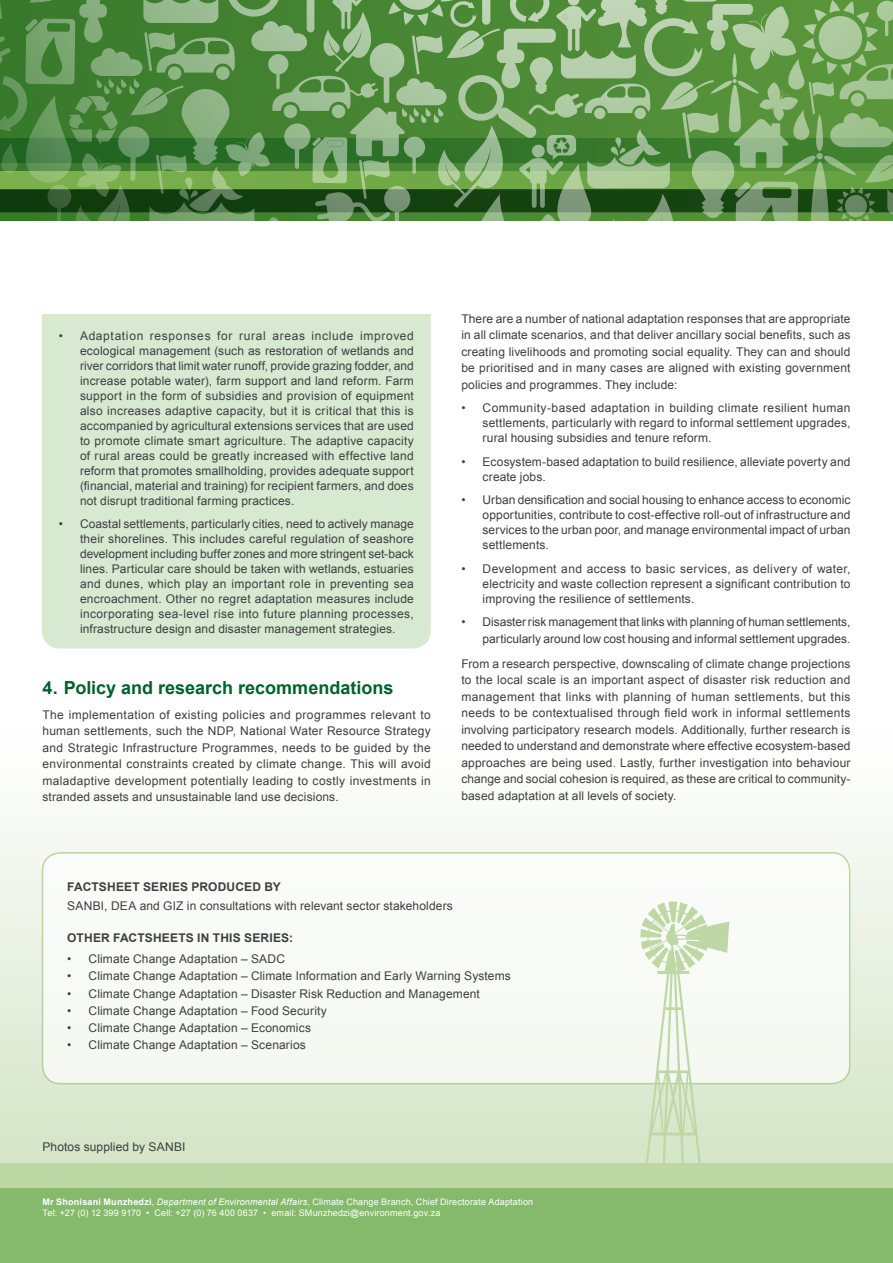
<style>
.page{position:relative;width:893px;height:1263px;background:#fff}
.page>*{position:absolute;margin:0;border:0;box-sizing:border-box;transform-origin:0 0}
.A_Head_12pt{font:700 18px "Arial";color:#00612b}
.Body_8pt{font:12px/15px "Arial";letter-spacing:.01em;color:#3e3e3f;text-align:justify}
.Bullets_8pt{font:12px "Arial";letter-spacing:.01em;color:#3e3e3f}
.B_Head_8pt{font:700 12px "Arial";letter-spacing:.015em;color:#3e3e3f}
.Body_8pt-2{font:9px/10.5px "Arial";letter-spacing:.02em;color:#fff}
.s1{font-weight:700}
.s2{font-style:italic}
</style>
<div class="page">
<svg style="left:0;top:0;width:893px;height:221px;background:#639553"></svg>
<div style="left:0;top:726px;width:893px;height:445px;background:linear-gradient(to bottom,#fff,#d3e4c6)"></div>
<div style="left:0;top:1163px;width:893px;height:64px;background:#bdd7a5"></div>
<div style="left:0;top:1188px;width:893px;height:75px;background:#85ba6c"></div>
<div style="left:43px;top:853px;width:807px;height:231px;background:#f8faf5;border-radius:18px"></div>
<div style="left:42px;top:852px;width:808px;height:232px;border:2px solid #a2c882;border-radius:18px"></div>
<div style="left:42px;top:314px;width:389px;height:334px;background:#d8e9d2"></div>
<svg style="left:640px;top:901px;width:89px;height:262px"></svg>
<p class="Body_8pt" style="left:80px;top:328px;width:335px;text-indent:-21px">• Adaptation responses for rural areas include improved ecological management (such as restoration of wetlands and river corridors that limit water runoff, provide grazing fodder, and increase potable water), farm support and land reform. Farm support in the form of subsidies and provision of equipment also increases adaptive capacity, but it is critical that this is accompanied by agricultural extensions services that are used to promote climate smart agriculture. The adaptive capacity of rural areas could be greatly increased with effective land reform that promotes smallholding, provides adequate support (financial, material and training) for recipient farmers, and does not disrupt traditional farming practices.</p>
<p class="Body_8pt" style="left:80px;top:517px;width:335px;text-indent:-21px">• Coastal settlements, particularly cities, need to actively manage their shorelines. This includes careful regulation of seashore development including buffer zones and more stringent set-back lines. Particular care should be taken with wetlands, estuaries and dunes, which play an important role in preventing sea encroachment. Other no regret adaptation measures include incorporating sea-level rise into future planning processes, infrastructure design and disaster management strategies.</p>
<p class="A_Head_12pt" style="left:43px;top:675px;width:353px">4. Policy and research recommendations</p>
<p class="Body_8pt" style="left:43px;top:706px;width:390px;line-height:16.5px">The implementation of existing policies and programmes relevant to human settlements, such the NDP, National Water Resource Strategy and Strategic Infrastructure Programmes, needs to be guided by the environmental constraints created by climate change. This will avoid maladaptive development potentially leading to costly investments in stranded assets and unsustainable land use decisions.</p>
<p class="Body_8pt" style="left:461px;top:310px;width:391px;line-height:16.5px">There are a number of national adaptation responses that are appropriate in all climate scenarios, and that deliver ancillary social benefits, such as creating livelihoods and promoting social equality. They can and should be prioritised and in many cases are aligned with existing government policies and programmes. They include:</p>
<p class="Body_8pt" style="left:483px;top:401px;width:369px;text-indent:-21px">• Community-based adaptation in building climate resilient human settlements, particularly with regard to informal settlement upgrades, rural housing subsidies and tenure reform.</p>
<p class="Body_8pt" style="left:483px;top:454px;width:369px;text-indent:-21px">• Ecosystem-based adaptation to build resilience, alleviate poverty and create jobs.</p>
<p class="Body_8pt" style="left:483px;top:493px;width:369px;text-indent:-21px">• Urban densification and social housing to enhance access to economic opportunities, contribute to cost-effective roll-out of infrastructure and services to the urban poor, and manage environmental impact of urban settlements.</p>
<p class="Body_8pt" style="left:483px;top:561px;width:369px;text-indent:-21px">• Development and access to basic services, as delivery of water, electricity and waste collection represent a significant contribution to improving the resilience of settlements.</p>
<p class="Body_8pt" style="left:461px;top:614px;width:391px;line-height:16.5px;text-align:right">• Disaster risk management that links with planning of human settlements, particularly around low cost housing and informal settlement upgrades.</p>
<p class="Body_8pt" style="left:461px;top:655px;width:391px;line-height:16.5px">From a research perspective, downscaling of climate change projections to the local scale is an important aspect of disaster risk reduction and management that links with planning of human settlements, but this needs to be contextualised through field work in informal settlements involving participatory research models. Additionally, further research is needed to understand and demonstrate where effective ecosystem-based approaches are being used. Lastly, further investigation into behaviour change and social cohesion is required, as these are critical to community&shy;based adaptation at all levels of society.</p>
<p class="B_Head_8pt" style="left:67px;top:878px;width:215px">FACTSHEET SERIES PRODUCED BY</p>
<p class="Body_8pt" style="left:67px;top:898px;width:387px">SANBI, DEA and GIZ in consultations with relevant sector stakeholders</p>
<p class="B_Head_8pt" style="left:67px;top:930px;width:227px">OTHER FACTSHEETS IN THIS SERIES:</p>
<p class="Bullets_8pt" style="left:67px;top:951px;width:219px">• Climate Change Adaptation – SADC</p>
<p class="Bullets_8pt" style="left:67px;top:968px;width:445px">• Climate Change Adaptation – Climate Information and Early Warning Systems</p>
<p class="Bullets_8pt" style="left:67px;top:985px;width:414px">• Climate Change Adaptation – Disaster Risk Reduction and Management</p>
<p class="Bullets_8pt" style="left:67px;top:1002px;width:261px">• Climate Change Adaptation – Food Security</p>
<p class="Bullets_8pt" style="left:67px;top:1020px;width:245px">• Climate Change Adaptation – Economics</p>
<p class="Bullets_8pt" style="left:67px;top:1037px;width:240px">• Climate Change Adaptation – Scenarios</p>
<p class="Body_8pt" style="left:43px;top:1140px;width:144px">Photos supplied by SANBI</p>
<p class="Body_8pt-2" style="left:43px;top:1197px;width:492px"><span class="s1">Mr Shonisani Munzhedzi</span>, <span class="s2">Department of Environmental Affairs</span>, Climate Change Branch, Chief Directorate Adaptation<br>Tel: +27 (0) 12 399 9170 • Cell: +27 (0) 76 400 0637 • email: SMunzhedzi@environment.gov.za</p>
</div>
